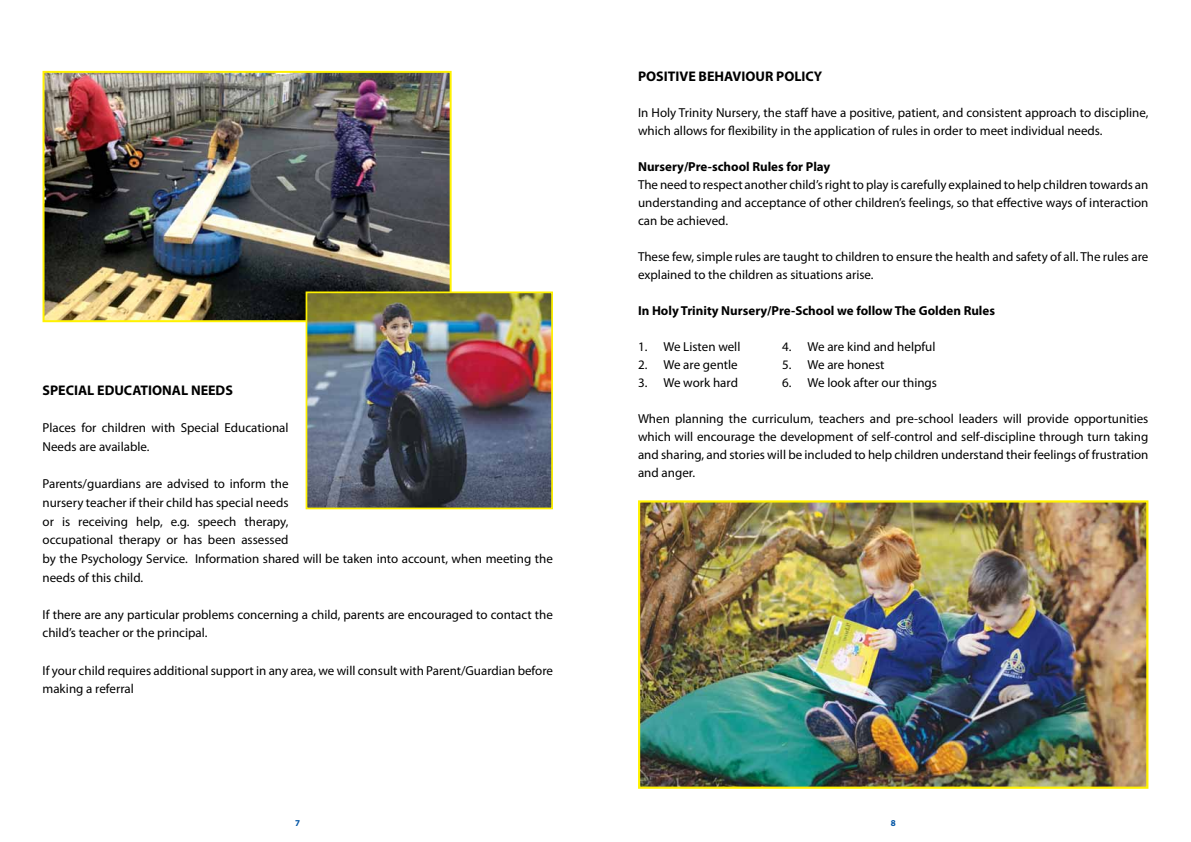
<style>
.page{position:relative;width:1191px;height:842px;background:#fff}
.page>*{position:absolute;margin:0;border:0;box-sizing:border-box;transform-origin:0 0}
.t1{font:700 14px "Myriad Pro";color:#000}
.t2{font:13px/18.6px "Myriad Pro";color:#000}
.t3{font:700 13px "Myriad Pro";color:#000}
.t4{font:700 9px "Myriad Pro";color:#0054a4}
</style>
<div class="page">
<img style="left:46px;top:74px;width:402px;height:245px">
<div style="left:43px;top:71px;width:408px;height:251px;border:2px solid #fff200"></div>
<img style="left:308px;top:294px;width:242px;height:212px">
<div style="left:305px;top:291px;width:248px;height:218px;border:2px solid #fff200"></div>
<img style="left:641px;top:503px;width:504px;height:283px">
<div style="left:638px;top:500px;width:510px;height:289px;border:2px solid #fff200"></div>
<p class="t1" style="left:43px;top:381px;width:192px">SPECIAL EDUCATIONAL NEEDS</p>
<p class="t2" style="left:43px;top:418px;width:247px">Places for children with Special Educational<br>Needs are available.</p>
<p class="t2" style="left:43px;top:474px;width:512px">Parents/guardians are advised to inform the<br>nursery teacher if their child has special needs<br>or is receiving help, e.g. speech therapy,<br>occupational therapy or has been assessed<br>by the Psychology Service. Information shared will be taken into account, when meeting the needs of this child.</p>
<p class="t2" style="left:43px;top:605px;width:512px">If there are any particular problems concerning a child, parents are encouraged to contact the child’s teacher or the principal.</p>
<p class="t2" style="left:43px;top:661px;width:512px">If your child requires additional support in any area, we will consult with Parent/Guardian before making a referral</p>
<p class="t1" style="left:638px;top:68px;width:186px">POSITIVE BEHAVIOUR POLICY</p>
<p class="t2" style="left:638px;top:104px;width:512px;line-height:18px">In Holy Trinity Nursery, the staff have a positive, patient, and consistent approach to discipline, which allows for flexibility in the application of rules in order to meet individual needs.</p>
<p class="t3" style="left:638px;top:159px;width:194px">Nursery/Pre-school Rules for Play</p>
<p class="t2" style="left:638px;top:176px;width:512px;line-height:18px;text-align:justify">The need to respect another child’s right to play is carefully explained to help children towards an understanding and acceptance of other children’s feelings, so that effective ways of interaction can be achieved.</p>
<p class="t2" style="left:638px;top:248px;width:512px;line-height:18px">These few, simple rules are taught to children to ensure the health and safety of all. The rules are explained to the children as situations arise.</p>
<p class="t3" style="left:638px;top:303px;width:358px">In Holy Trinity Nursery/Pre-School we follow The Golden Rules</p>
<p class="t2" style="left:638px;top:338px;width:104px">1. We Listen well</p>
<p class="t2" style="left:782px;top:338px;width:155px">4. We are kind and helpful</p>
<p class="t2" style="left:638px;top:356px;width:101px">2. We are gentle</p>
<p class="t2" style="left:782px;top:356px;width:104px">5. We are honest</p>
<p class="t2" style="left:638px;top:374px;width:101px">3. We work hard</p>
<p class="t2" style="left:782px;top:374px;width:156px">6. We look after our things</p>
<p class="t2" style="left:638px;top:410px;width:512px;line-height:18px;text-align:justify">When planning the curriculum, teachers and pre-school leaders will provide opportunities which will encourage the development of self-control and self-discipline through turn taking and sharing, and stories will be included to help children understand their feelings of frustration and anger.</p>
<p class="t4" style="left:295px;top:817px;width:6px">7</p>
<p class="t4" style="left:890px;top:817px;width:6px">8</p>
</div>
